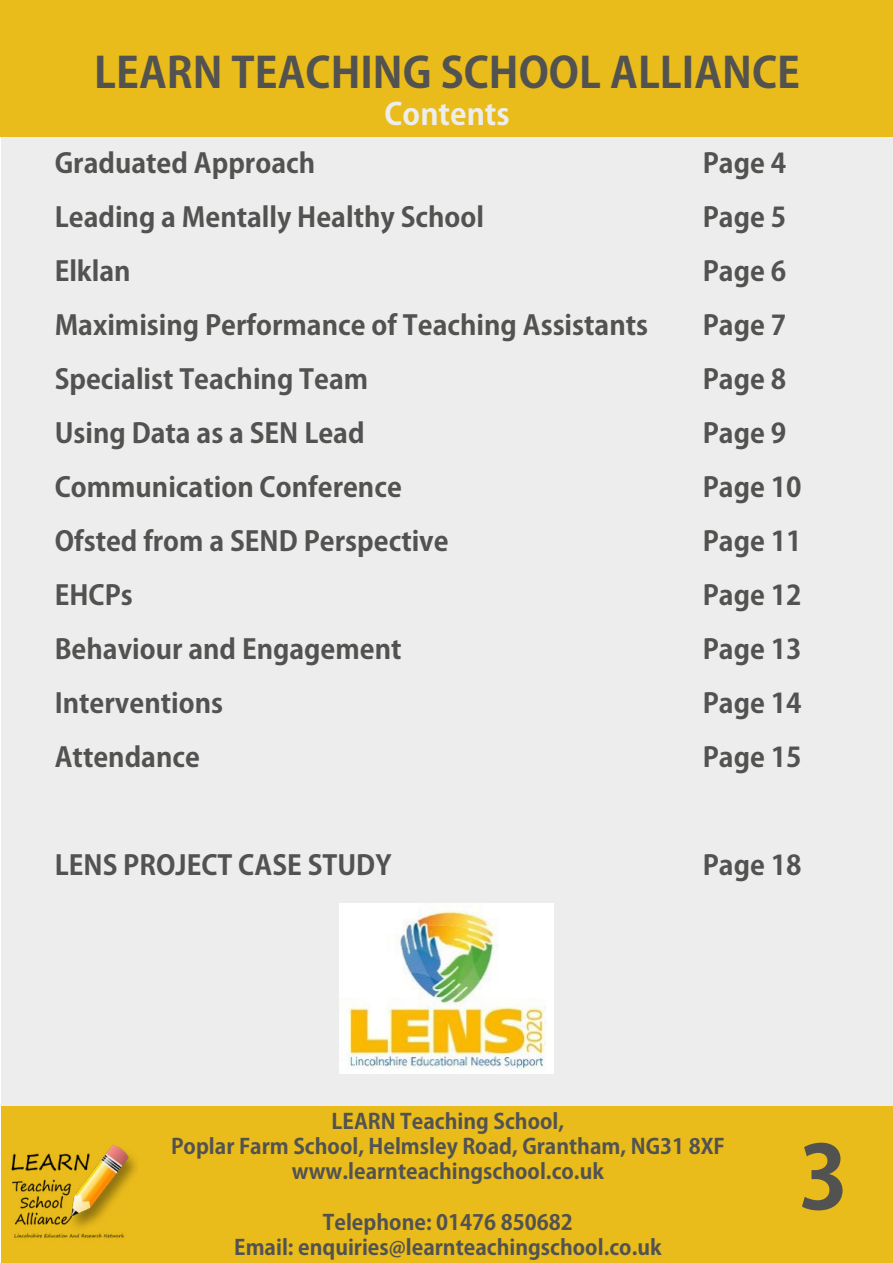
<style>
.page{position:relative;width:893px;height:1263px;background:#fff}
.page>*{position:absolute;margin:0;border:0;box-sizing:border-box;transform-origin:0 0}
.t1{font:700 87px "Adobe Gothic Std";color:#525251}
.t2{font:700 42px "Adobe Gothic Std";color:#525251}
.t3{font:700 30px "Adobe Gothic Std";color:#ededed}
.t4{font:700 27px "Adobe Gothic Std";color:#525251}
.t5{font:700 21px/25.2px "Adobe Gothic Std";color:#525251;text-align:center}
</style>
<div class="page">
<div style="left:0;top:0;width:893px;height:136px;background:#e9bb1b"></div>
<div style="left:1px;top:1106px;width:892px;height:157px;background:#e9bb1b"></div>
<img style="left:11px;top:1145px;width:125px;height:93px">
<div style="left:1px;top:137px;width:892px;height:969px;background:#ededed"></div>
<img style="left:340px;top:903px;width:213px;height:171px">
<h2 class="t2" style="left:94px;top:47px;width:707px">LEARN TEACHING SCHOOL ALLIANCE</h2>
<p class="t3" style="left:385px;top:96px;width:127px">Contents</p>
<p class="t4" style="left:55px;top:147px;width:262px">Graduated Approach</p>
<p class="t4" style="left:703px;top:147px;width:85px">Page 4</p>
<p class="t4" style="left:55px;top:201px;width:431px">Leading a Mentally Healthy School</p>
<p class="t4" style="left:703px;top:201px;width:85px">Page 5</p>
<p class="t4" style="left:55px;top:255px;width:77px">Elklan</p>
<p class="t4" style="left:703px;top:255px;width:85px">Page 6</p>
<p class="t4" style="left:55px;top:309px;width:595px">Maximising Performance of Teaching Assistants</p>
<p class="t4" style="left:703px;top:309px;width:85px">Page 7</p>
<p class="t4" style="left:55px;top:363px;width:315px">Specialist Teaching Team</p>
<p class="t4" style="left:703px;top:363px;width:85px">Page 8</p>
<p class="t4" style="left:55px;top:417px;width:311px">Using Data as a SEN Lead</p>
<p class="t4" style="left:703px;top:417px;width:85px">Page 9</p>
<p class="t4" style="left:55px;top:471px;width:349px">Communication Conference</p>
<p class="t4" style="left:703px;top:471px;width:100px">Page 10</p>
<p class="t4" style="left:55px;top:525px;width:396px">Ofsted from a SEND Perspective</p>
<p class="t4" style="left:703px;top:525px;width:100px">Page 11</p>
<p class="t4" style="left:55px;top:579px;width:80px">EHCPs</p>
<p class="t4" style="left:703px;top:579px;width:100px">Page 12</p>
<p class="t4" style="left:55px;top:633px;width:348px">Behaviour and Engagement</p>
<p class="t4" style="left:703px;top:633px;width:100px">Page 13</p>
<p class="t4" style="left:55px;top:687px;width:170px">Interventions</p>
<p class="t4" style="left:703px;top:687px;width:100px">Page 14</p>
<p class="t4" style="left:55px;top:741px;width:147px">Attendance</p>
<p class="t4" style="left:703px;top:741px;width:100px">Page 15</p>
<p class="t4" style="left:55px;top:849px;width:338px">LENS PROJECT CASE STUDY</p>
<p class="t4" style="left:703px;top:849px;width:100px">Page 18</p>
<p class="t5" style="left:171px;top:1109px;width:555px">LEARN Teaching School,<br>Poplar Farm School, Helmsley Road, Grantham, NG31 8XF www.learnteachingschool.co.uk</p>
<p class="t5" style="left:234px;top:1210px;width:429px">Telephone: 01476 850682<br>Email: enquiries@learnteachingschool.co.uk</p>
<h1 class="t1" style="left:799px;top:1125px;width:51px">3</h1>
</div>
